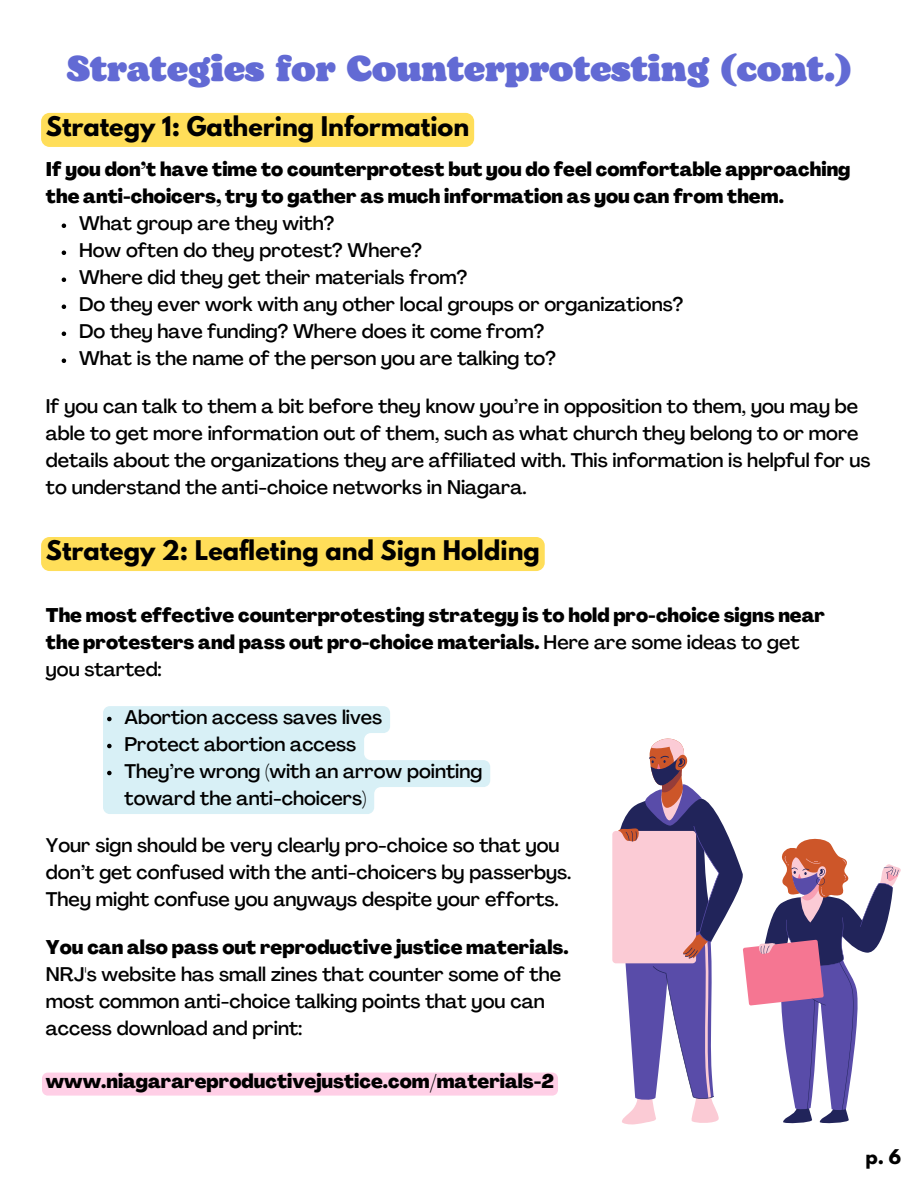
<style>
.page{position:relative;width:918px;height:1188px;background:#fff}
.page>*{position:absolute;margin:0;border:0;box-sizing:border-box;transform-origin:0 0}
.t1{font:900 36px "Bogart";color:#626ad4}
.t2{font:700 24px "League Spartan";color:#000}
.t3{font:500 19.5px/27px "Agrandir";color:#000}
.t4{font:800 19.5px/27px "Agrandir";color:#000}
.t5{font:700 18px "League Spartan";color:#000}
.s1{font-weight:500}
</style>
<div class="page">
<svg style="left:62px;top:224px;width:4px;height:4px"></svg>
<svg style="left:62px;top:251px;width:4px;height:4px"></svg>
<svg style="left:62px;top:278px;width:4px;height:4px"></svg>
<svg style="left:62px;top:305px;width:4px;height:4px"></svg>
<svg style="left:62px;top:332px;width:4px;height:4px"></svg>
<svg style="left:62px;top:359px;width:4px;height:4px"></svg>
<div style="left:41px;top:113px;width:433px;height:34px;background:#ffde59;border-radius:9px"></div>
<div style="left:41px;top:537px;width:504px;height:34px;background:#ffde59;border-radius:9px"></div>
<svg style="left:103px;top:706px;width:387px;height:108px"></svg>
<div style="left:612px;top:831px;width:84px;height:132px;background:#fbcbd5;border-radius:4px"></div>
<svg style="left:618px;top:738px;width:283px;height:387px"></svg>
<div style="left:42px;top:1073px;width:516px;height:23px;background:#ffcfe6"></div>
<h1 class="t1" style="left:67px;top:42px;width:786px">Strategies for Counterprotesting (cont.)</h1>
<p class="t2" style="left:46px;top:107px;width:425px">Strategy 1: Gathering Information</p>
<p class="t4" style="left:46px;top:156px;width:806px">If you don’t have time to counterprotest but you do feel comfortable approaching the anti-choicers, try to gather as much information as you can from them.</p>
<p class="t3" style="left:79px;top:210px;width:606px">What group are they with?<br>How often do they protest? Where?<br>Where did they get their materials from?<br>Do they ever work with any other local groups or organizations?<br>Do they have funding? Where does it come from?<br>What is the name of the person you are talking to?</p>
<p class="t3" style="left:46px;top:393px;width:826px">If you can talk to them a bit before they know you’re in opposition to them, you may be able to get more information out of them, such as what church they belong to or more details about the organizations they are affiliated with. This information is helpful for us to understand the anti-choice networks in Niagara.</p>
<p class="t2" style="left:46px;top:531px;width:496px">Strategy 2: Leafleting and Sign Holding</p>
<p class="t4" style="left:46px;top:602px;width:781px">The most effective counterprotesting strategy is to hold pro-choice signs near the protesters and pass out pro-choice materials. <span class="s1">Here are some ideas to get you started:</span></p>
<p class="t3" style="left:124px;top:703px;width:359px">Abortion access saves lives<br>Protect abortion access<br>They’re wrong (with an arrow pointing toward the anti-choicers)</p>
<p class="t3" style="left:46px;top:832px;width:527px">Your sign should be very clearly pro-choice so that you don’t get confused with the anti-choicers by passerbys.<br>They might confuse you anyways despite your efforts.</p>
<p class="t4" style="left:46px;top:934px;width:524px">You can also pass out reproductive justice materials.</p>
<p class="t3" style="left:46px;top:961px;width:517px">NRJ's website has small zines that counter some of the most common anti-choice talking points that you can access download and print:</p>
<p class="t4" style="left:46px;top:1068px;width:510px">www.niagarareproductivejustice.com/materials-2</p>
<p class="t5" style="left:865px;top:1143px;width:37px">p. 6</p>
</div>
